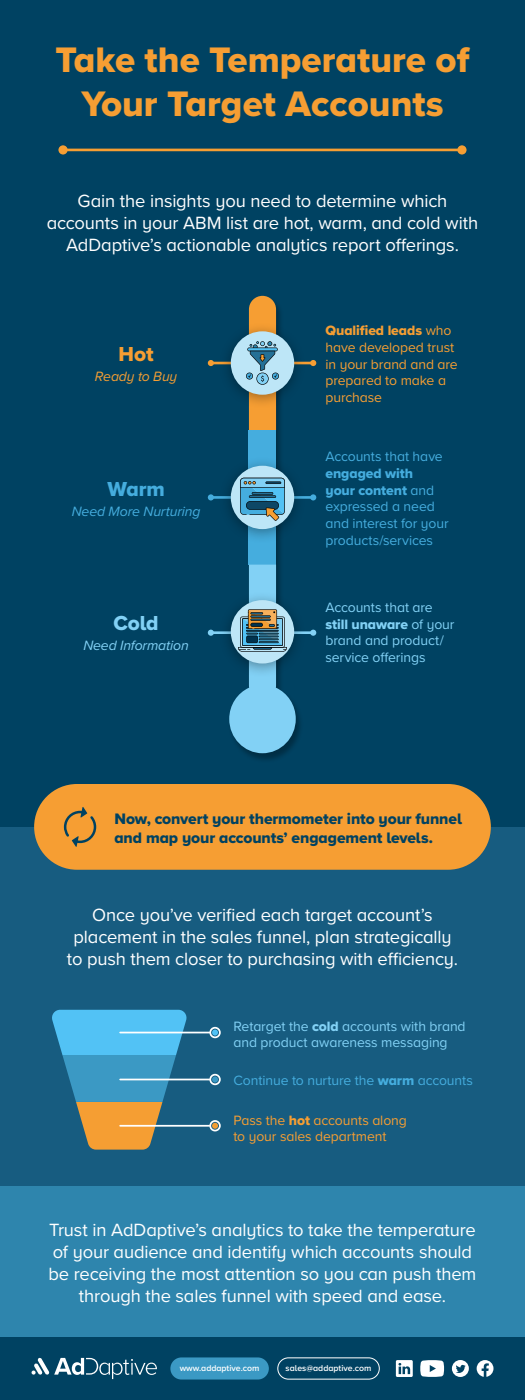
<style>
.page{position:relative;width:525px;height:1400px;background:#fff}
.page>*{position:absolute;margin:0;border:0;box-sizing:border-box;transform-origin:0 0}
.t1{font:36.75px/44.1px "Proxima Nova Extrabld";color:#f69e33;text-align:center}
.t2{font:21px "Proxima Nova Extrabld";color:#45adde}
.t3{font:21px "Proxima Nova Extrabld";color:#82d1f5}
.t4{font:21px "Proxima Nova Extrabld";color:#f69e33}
.t5{font:18.38px/22.1px "Proxima Nova";letter-spacing:-.01em;color:#fff;text-align:center}
.t6{font:15.75px/18.9px "Proxima Nova Extrabld";letter-spacing:-.01em;color:#004262}
.t7{font:14px/16.8px "Proxima Nova";letter-spacing:-.005em;color:#82d1f5}
.t8{font:14px/16.8px "Proxima Nova";letter-spacing:-.005em;color:#f69e33}
.t9{font:14px/16.8px "Proxima Nova";letter-spacing:-.01em;color:#45adde}
.t10{font:14px/16.8px "Proxima Nova Extrabld";letter-spacing:-.005em;color:#45adde}
.t11{font:14px "Proxima Nova Extrabld";letter-spacing:-.01em;color:#82d1f5}
.t12{font:14px "Proxima Nova Extrabld";letter-spacing:-.005em;color:#f69e33}
.t13{font:italic 14px "Proxima Nova";letter-spacing:-.01em;color:#45adde}
.t14{font:italic 14px "Proxima Nova";letter-spacing:-.01em;color:#82d1f5}
.t15{font:italic 14px "Proxima Nova";letter-spacing:-.015em;color:#f69e33}
.t16{font:600 8.75px "Proxima Nova";color:#fff}
.s1{font-family:"Proxima Nova"}
.s2{font-family:"Proxima Nova Extrabld"}
</style>
<div class="page">
<div style="left:0;top:0;width:525px;height:827px;background:#004262"></div>
<div style="left:0;top:827px;width:525px;height:359px;background:#175c80"></div>
<div style="left:0;top:1186px;width:525px;height:151px;background:#2e85ad"></div>
<div style="left:34px;top:784px;width:457px;height:86px;background:#f69e33;border-radius:43px"></div>
<div style="left:209px;top:1027px;width:12px;height:11px;border:2px solid #fff;border-radius:50%"></div>
<svg style="left:212px;top:1030px;width:6px;height:6px"></svg>
<div style="left:209px;top:1074px;width:12px;height:11px;border:2px solid #fff;border-radius:50%"></div>
<svg style="left:212px;top:1077px;width:6px;height:6px"></svg>
<div style="left:209px;top:1120px;width:12px;height:11px;border:2px solid #fff;border-radius:50%"></div>
<svg style="left:212px;top:1123px;width:6px;height:6px"></svg>
<svg style="left:52px;top:1010px;width:136px;height:140px"></svg>
<hr style="left:120px;top:1032px;width:89px;height:1px;background:#fff">
<hr style="left:120px;top:1079px;width:89px;height:1px;background:#fff">
<hr style="left:120px;top:1125px;width:89px;height:2px;background:#fff">
<hr style="left:63px;top:149px;width:399px;height:2px;background:#f69e33">
<svg style="left:457px;top:145px;width:10px;height:10px"></svg>
<svg style="left:58px;top:145px;width:10px;height:10px"></svg>
<div style="left:228px;top:296px;width:76px;height:467px;background:#000;opacity:.3"></div>
<div style="left:249px;top:430px;width:27px;height:135px;background:#45adde"></div>
<hr style="left:212px;top:362px;width:100px;height:2px;background:#f69e33">
<hr style="left:212px;top:496px;width:100px;height:3px;background:#45adde">
<hr style="left:212px;top:631px;width:100px;height:3px;background:#82d1f5">
<div style="left:219px;top:322px;width:88px;height:87px;background:#000;opacity:.35"></div>
<div style="left:231px;top:331px;width:63px;height:64px;background:#bde6f7;border-radius:50%"></div>
<svg style="left:246px;top:296px;width:33px;height:134px"></svg>
<div style="left:219px;top:456px;width:88px;height:88px;background:#000;opacity:.35"></div>
<div style="left:231px;top:466px;width:63px;height:63px;background:#bde6f7;border-radius:50%"></div>
<svg style="left:240px;top:478px;width:45px;height:43px;background:#5695b0"></svg>
<div style="left:219px;top:591px;width:88px;height:87px;background:#004262"></div>
<svg style="left:229px;top:565px;width:67px;height:188px"></svg>
<svg style="left:208px;top:360px;width:6px;height:6px"></svg>
<svg style="left:208px;top:494px;width:6px;height:6px"></svg>
<svg style="left:208px;top:630px;width:6px;height:6px"></svg>
<svg style="left:310px;top:360px;width:6px;height:6px"></svg>
<svg style="left:310px;top:494px;width:6px;height:6px"></svg>
<svg style="left:310px;top:630px;width:6px;height:6px"></svg>
<div style="left:0;top:1337px;width:525px;height:63px;background:#004262"></div>
<svg style="left:396px;top:1360px;width:17px;height:17px"></svg>
<svg style="left:420px;top:1360px;width:24px;height:17px"></svg>
<svg style="left:477px;top:1360px;width:17px;height:17px"></svg>
<svg style="left:452px;top:1360px;width:17px;height:17px"></svg>
<div style="left:170px;top:1357px;width:99px;height:23px;background:#3b99c4;border-radius:11px"></div>
<div style="left:277px;top:1357px;width:103px;height:23px;border:1px solid #fff;border-radius:11px"></div>
<svg style="left:32px;top:1358px;width:125px;height:21px"></svg>
<svg style="left:64px;top:807px;width:32px;height:40px"></svg>
<h1 class="t1" style="left:55px;top:37px;width:416px">Take the Temperature of<br>Your Target Accounts</h1>
<p class="t5" style="left:47px;top:189px;width:433px">Gain the insights you need to determine which accounts in your ABM list are hot, warm, and cold with<br>AdDaptive’s actionable analytics report offerings.</p>
<p class="t4" style="left:119px;top:339px;width:36px">Hot</p>
<p class="t15" style="left:95px;top:366px;width:84px">Ready to Buy</p>
<p class="t2" style="left:107px;top:473px;width:59px">Warm</p>
<p class="t13" style="left:72px;top:501px;width:130px">Need More Nurturing</p>
<p class="t3" style="left:114px;top:608px;width:47px">Cold</p>
<p class="t14" style="left:83px;top:635px;width:107px">Need Information</p>
<p class="t12" style="left:326px;top:320px;width:128px">Qualified leads <span class="s1">who</span></p>
<p class="t8" style="left:326px;top:338px;width:134px">have developed trust in your brand and are prepared to make a purchase</p>
<p class="t9" style="left:326px;top:447px;width:119px">Accounts that have</p>
<p class="t10" style="left:326px;top:464px;width:110px">engaged with your content <span class="s1">and</span></p>
<p class="t9" style="left:326px;top:498px;width:125px">expressed a need and interest for your products/services</p>
<p class="t7" style="left:326px;top:598px;width:109px">Accounts that are</p>
<p class="t11" style="left:326px;top:613px;width:130px">still unaware <span class="s1">of your</span></p>
<p class="t7" style="left:326px;top:632px;width:120px">brand and product/ service offerings</p>
<p class="t6" style="left:114px;top:809px;width:349px">Now, convert your thermometer into your funnel and map your accounts’ engagement levels.</p>
<p class="t5" style="left:67px;top:903px;width:393px">Once you’ve verified each target account’s placement in the sales funnel, plan strategically to push them closer to purchasing with efficiency.</p>
<p class="t7" style="left:233px;top:1017px;width:234px">Retarget the <span class="s2">cold</span> accounts with brand and product awareness messaging</p>
<p class="t9" style="left:233px;top:1071px;width:241px">Continue to nurture the <span class="s2">warm</span> accounts</p>
<p class="t8" style="left:233px;top:1111px;width:175px">Pass the <span class="s2">hot</span> accounts along to your sales department</p>
<p class="t5" style="left:49px;top:1218px;width:429px">Trust in AdDaptive’s analytics to take the temperature of your audience and identify which accounts should be receiving the most attention so you can push them through the sales funnel with speed and ease.</p>
<p class="t16" style="left:180px;top:1362px;width:81px">www.addaptive.com</p>
<p class="t16" style="left:286px;top:1362px;width:87px">sales@addaptive.com</p>
</div>
